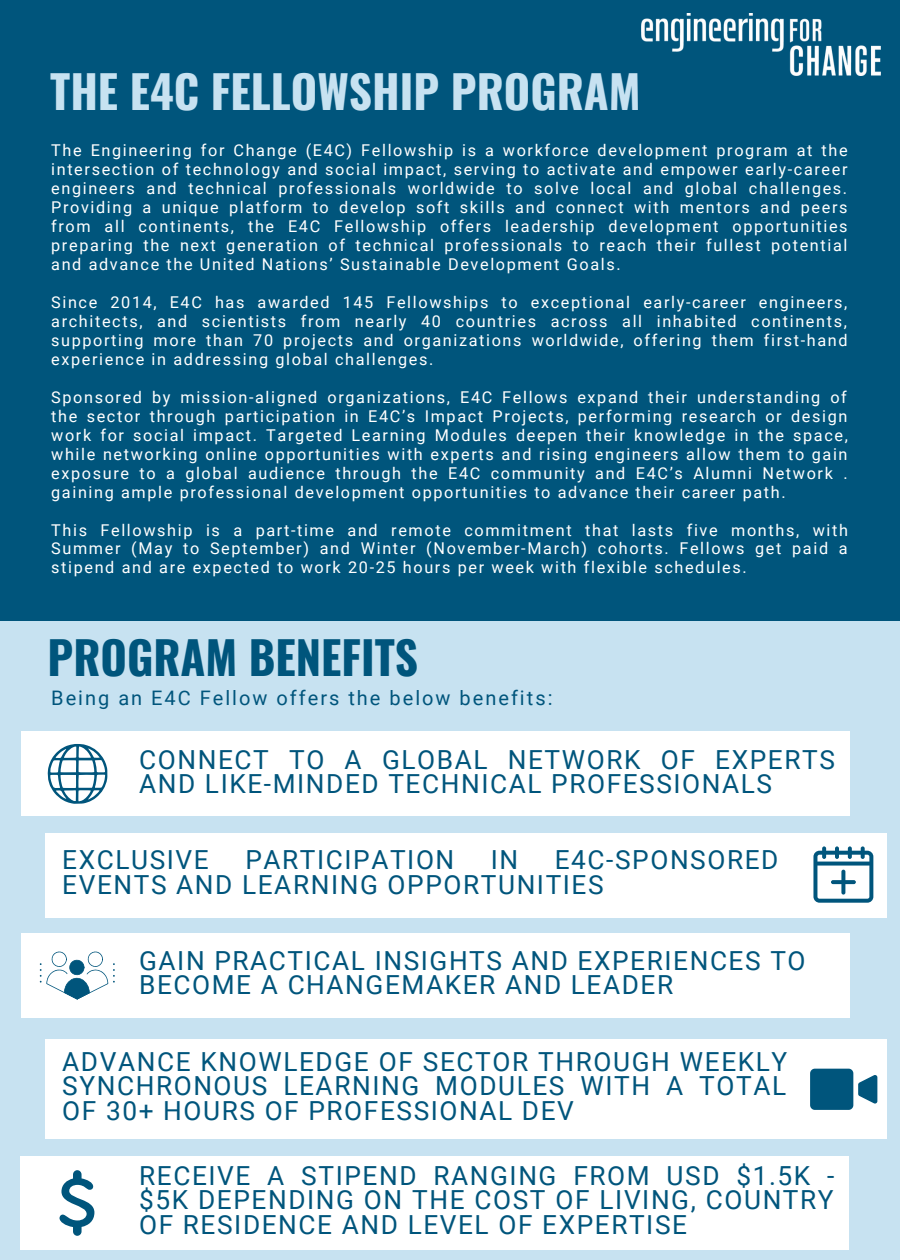
<style>
.page{position:relative;width:900px;height:1260px;background:#00557c}
.page>*{position:absolute;margin:0;border:0;box-sizing:border-box;transform-origin:0 0}
.t1{font:700 45.25px "Oswald";color:#c7e2f1}
.t2{font:700 45.25px "Oswald";color:#00557c}
.t3{font:26.25px/24.5px "Roboto";letter-spacing:.06em;color:#00557c}
.t4{font:20px "Roboto";letter-spacing:.1em;color:#00557c}
.t5{font:16.25px/19px "Roboto";letter-spacing:.1em;color:#fff;text-align:justify}
</style>
<div class="page">
<img style="left:642px;top:14px;width:238px;height:62px">
<div style="left:0;top:621px;width:900px;height:639px;background:#c7e2f1"></div>
<div style="left:21px;top:731px;width:829px;height:85px;background:#fff"></div>
<svg style="left:48px;top:744px;width:60px;height:60px"></svg>
<div style="left:45px;top:833px;width:842px;height:84px;background:#fff"></div>
<svg style="left:813px;top:846px;width:60px;height:57px"></svg>
<div style="left:45px;top:1039px;width:842px;height:99px;background:#fff"></div>
<svg style="left:810px;top:1069px;width:67px;height:41px"></svg>
<div style="left:20px;top:1156px;width:829px;height:94px;background:#fff"></div>
<svg style="left:60px;top:1170px;width:34px;height:66px"></svg>
<div style="left:21px;top:933px;width:829px;height:84px;background:#fff"></div>
<svg style="left:40px;top:951px;width:75px;height:49px"></svg>
<p class="t1" style="left:50px;top:56px;width:592px">THE E4C FELLOWSHIP PROGRAM</p>
<p class="t5" style="left:51px;top:141px;width:798px">The Engineering for Change (E4C) Fellowship is a workforce development program at the intersection of technology and social impact, serving to activate and empower early-career engineers and technical professionals worldwide to solve local and global challenges.<br>Providing a unique platform to develop soft skills and connect with mentors and peers from all continents, the E4C Fellowship offers leadership development opportunities preparing the next generation of technical professionals to reach their fullest potential and advance the United Nations’ Sustainable Development Goals.</p>
<p class="t5" style="left:51px;top:293px;width:798px">Since 2014, E4C has awarded 145 Fellowships to exceptional early-career engineers, architects, and scientists from nearly 40 countries across all inhabited continents, supporting more than 70 projects and organizations worldwide, offering them first-hand experience in addressing global challenges.</p>
<p class="t5" style="left:51px;top:388px;width:798px">Sponsored by mission-aligned organizations, E4C Fellows expand their understanding of the sector through participation in E4C’s Impact Projects, performing research or design work for social impact. Targeted Learning Modules deepen their knowledge in the space, while networking online opportunities with experts and rising engineers allow them to gain exposure to a global audience through the E4C community and E4C’s Alumni Network . gaining ample professional development opportunities to advance their career path.</p>
<p class="t5" style="left:51px;top:520px;width:798px">This Fellowship is a part-time and remote commitment that lasts five months, with Summer (May to September) and Winter (November-March) cohorts. Fellows get paid a stipend and are expected to work 20-25 hours per week with flexible schedules.</p>
<p class="t2" style="left:48px;top:622px;width:372px">PROGRAM BENEFITS</p>
<p class="t4" style="left:51px;top:687px;width:503px">Being an E4C Fellow offers the below benefits:</p>
<p class="t3" style="left:139px;top:748px;width:697px">CONNECT TO A GLOBAL NETWORK OF EXPERTS<br>AND LIKE-MINDED TECHNICAL PROFESSIONALS</p>
<p class="t3" style="left:62px;top:848px;width:148px">EXCLUSIVE</p>
<p class="t3" style="left:245px;top:848px;width:210px">PARTICIPATION</p>
<p class="t3" style="left:491px;top:848px;width:29px">IN</p>
<p class="t3" style="left:62px;top:848px;width:718px;text-indent:493px">E4C-SPONSORED<br>EVENTS AND LEARNING OPPORTUNITIES</p>
<p class="t3" style="left:139px;top:949px;width:668px">GAIN PRACTICAL INSIGHTS AND EXPERIENCES TO<br>BECOME A CHANGEMAKER AND LEADER</p>
<p class="t3" style="left:62px;top:1050px;width:727px;text-align:justify">ADVANCE KNOWLEDGE OF SECTOR THROUGH WEEKLY SYNCHRONOUS LEARNING MODULES WITH A TOTAL OF 30+ HOURS OF PROFESSIONAL DEV</p>
<p class="t3" style="left:139px;top:1164px;width:697px;text-align:justify">RECEIVE A STIPEND RANGING FROM USD $1.5K - $5K DEPENDING ON THE COST OF LIVING, COUNTRY OF RESIDENCE AND LEVEL OF EXPERTISE</p>
</div>
